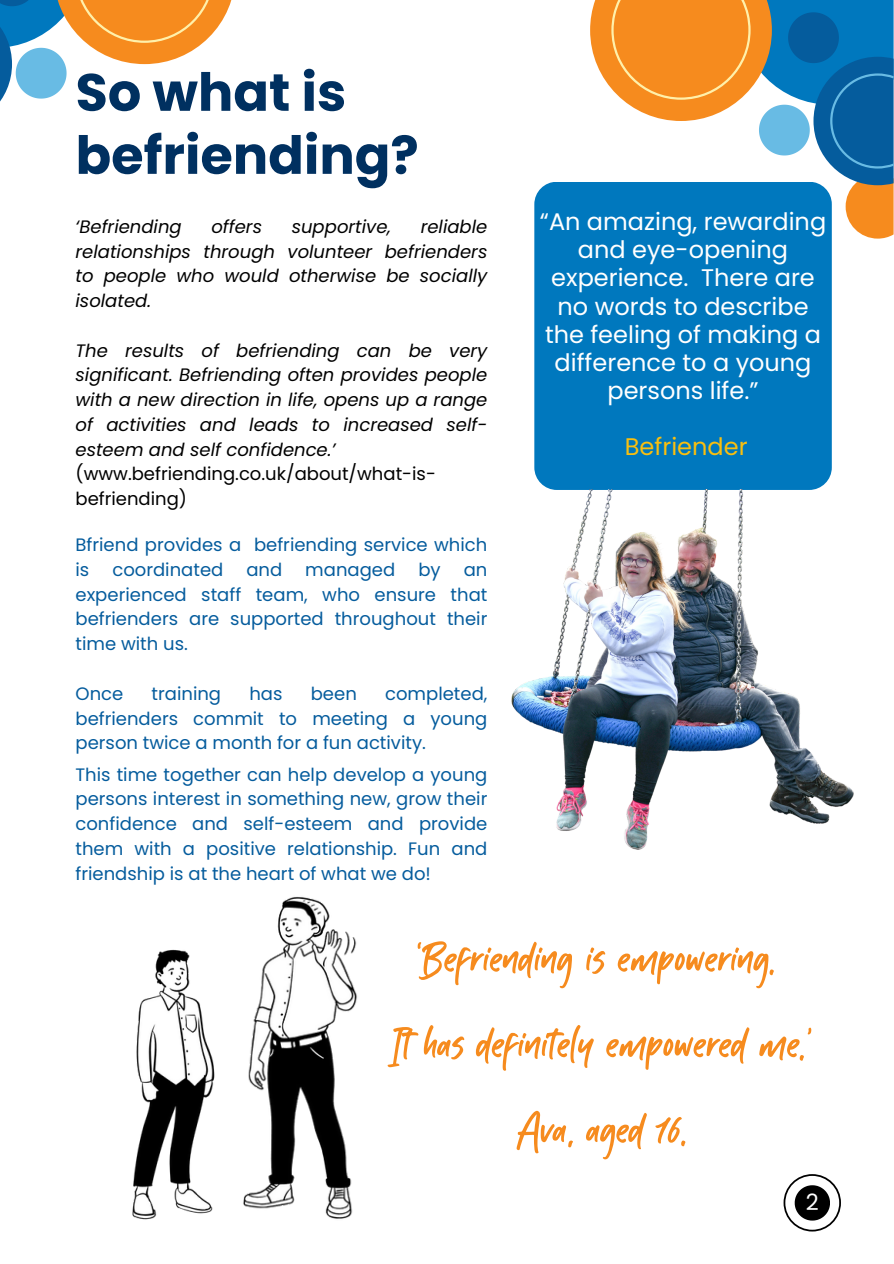
<style>
.page{position:relative;width:894px;height:1264px;background:#fff}
.page>*{position:absolute;margin:0;border:0;box-sizing:border-box;transform-origin:0 0}
.t1{font:61.5px/85.5px "Kabut Hitam";color:#f68b1e;text-align:center}
.t2{font:700 52.5px/63px "Poppins";color:#003060}
.t3{font:24px/28.2px "Poppins";color:#fff;text-align:center}
.t4{font:24px "Poppins";color:#f9bf0f}
.t5{font:22.5px "Poppins";color:#fff}
.t6{font:18px/24.8px "Poppins";color:#055c9d;text-align:justify}
.t7{font:italic 18px/24.8px "Poppins";color:#000;text-align:justify}
.t8{font:18px/24.8px "Poppins";color:#000}
</style>
<div class="page">
<svg style="left:590px;top:0;width:303px;height:238px"></svg>
<svg style="left:0;top:0;width:232px;height:102px"></svg>
<div style="left:534px;top:182px;width:297px;height:307px;background:#0078be;border-radius:22px"></div>
<svg style="left:783px;top:1174px;width:57px;height:57px"></svg>
<img style="left:511px;top:490px;width:342px;height:359px">
<img style="left:132px;top:949px;width:83px;height:271px">
<img style="left:243px;top:896px;width:114px;height:323px">
<p class="t2" style="left:75px;top:61px;width:344px">So what is befriending?</p>
<p class="t7" style="left:75px;top:214px;width:108px">‘Befriending</p>
<p class="t7" style="left:211px;top:214px;width:52px">offers</p>
<p class="t7" style="left:291px;top:214px;width:101px">supportive,</p>
<p class="t7" style="left:75px;top:214px;width:413px;text-indent:345px">reliable relationships through volunteer befrienders to people who would otherwise be socially isolated.</p>
<p class="t7" style="left:75px;top:338px;width:413px">The results of befriending can be very significant. Befriending often provides people with a new direction in life, opens up a range of activities and leads to increased self&shy;esteem and self confidence.’</p>
<p class="t8" style="left:75px;top:462px;width:362px">(www.befriending.co.uk/about/what-is&shy;befriending)</p>
<p class="t6" style="left:75px;top:532px;width:413px">Bfriend provides a befriending service which is</p>
<p class="t6" style="left:112px;top:557px;width:112px">coordinated</p>
<p class="t6" style="left:246px;top:557px;width:37px">and</p>
<p class="t6" style="left:305px;top:557px;width:91px">managed</p>
<p class="t6" style="left:418px;top:557px;width:24px">by</p>
<p class="t6" style="left:75px;top:557px;width:413px;text-indent:388px">an experienced staff team, who ensure that befrienders are supported throughout their time with us.</p>
<p class="t6" style="left:75px;top:681px;width:49px">Once</p>
<p class="t6" style="left:151px;top:681px;width:71px">training</p>
<p class="t6" style="left:249px;top:681px;width:35px">has</p>
<p class="t6" style="left:311px;top:681px;width:48px">been</p>
<p class="t6" style="left:75px;top:681px;width:413px;text-indent:309px">completed, befrienders commit to meeting a young person twice a month for a fun activity.</p>
<p class="t6" style="left:75px;top:762px;width:413px">This time together can help develop a young persons interest in something new, grow their confidence and self-esteem and provide them with a positive relationship. Fun and friendship is at the heart of what we do!</p>
<h2 class="t3" style="left:539px;top:208px;width:288px">“An amazing, rewarding and eye-opening experience. There are no words to describe the feeling of making a difference to a young persons life.”</h2>
<h3 class="t4" style="left:624px;top:430px;width:124px">Befriender</h3>
<h1 class="t1" style="left:393px;top:916px;width:420px">‘Befriending is empowering.<br>It has definitely empowered me.’<br>Ava, aged 16.</h1>
<p class="t5" style="left:805px;top:1185px;width:14px">2</p>
</div>
